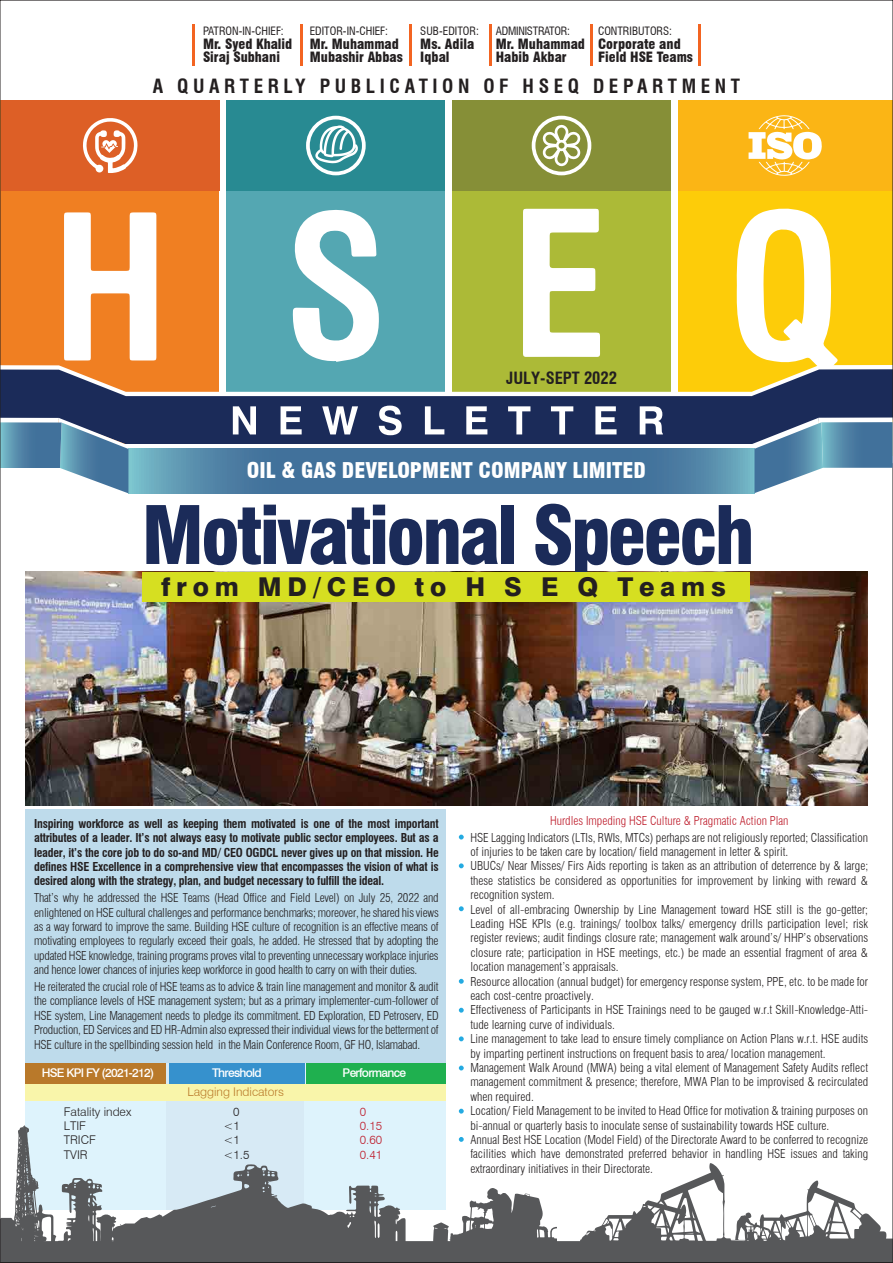
<style>
.page{position:relative;width:893px;height:1263px;background:#fff}
.page>*{position:absolute;margin:0;border:0;box-sizing:border-box;transform-origin:0 0}
.t1{font:900 condensed 78.3px "Swiss 721 BT";letter-spacing:-.04em;color:#1b2b59}
.t2{font:800 25.95px "Swiss 721 BT";letter-spacing:.22em;color:#231f20}
.t3{font:900 condensed 21.15px "Swiss 721 BT";color:#fff}
.t4{font:700 condensed 19.2px "Swiss 721 BT";letter-spacing:.24em;color:#231f20}
.t5{font:700 condensed 16.5px "Swiss 721 BT";color:#231f20}
.t6{font:900 condensed 13.8px/13.8px "Swiss 721 BT";color:#231f20}
.t7{font:300 condensed 12px/14.4px "Swiss 721 BT";color:#231f20;text-align:justify}
.t8{font:700 condensed 12px/14.4px "Swiss 721 BT";letter-spacing:-.02em;color:#231f20;text-align:justify}
.t9{font:300 condensed 12px "Swiss 721 BT";color:#be1d2c}
.t10{font:500 12px "Swiss 721 BT";letter-spacing:-.06em;color:#fff}
.t11{font:300 12px/14.4px "Swiss 721 BT";color:#231f20}
.t12{font:300 12px "Swiss 721 BT";color:#b9792a}
.t13{font:300 12px/14.4px "Swiss 721 BT";color:#be1d2c}
.t14{font:condensed 11.25px "Swiss 721 BT";color:#231f20}
.t15{font:condensed 11.25px "Swiss 721 BT";letter-spacing:-.02em;color:#231f20}
</style>
<div class="page">
<div style="left:25px;top:1063px;width:142px;height:146px;background:#def3fc"></div>
<div style="left:305px;top:1063px;width:141px;height:146px;background:#def3fc"></div>
<div style="left:166px;top:1063px;width:138px;height:146px;background:#d7eaf5"></div>
<div style="left:26px;top:809px;width:420px;height:254px;background:#bedbeb"></div>
<img style="left:26px;top:571px;width:841px;height:234px">
<div style="left:678px;top:100px;width:214px;height:355px;background:#fdcc09"></div>
<svg style="left:2px;top:1125px;width:889px;height:136px"></svg>
<svg style="left:736px;top:208px;width:102px;height:157px"></svg>
<div style="left:452px;top:100px;width:219px;height:370px;background:#acba37"></div>
<div style="left:227px;top:100px;width:218px;height:370px;background:#54a7b2"></div>
<div style="left:0;top:100px;width:219px;height:355px;background:#f07f22"></div>
<svg style="left:2px;top:365px;width:889px;height:4px"></svg>
<svg style="left:64px;top:212px;width:92px;height:148px"></svg>
<svg style="left:292px;top:209px;width:87px;height:153px"></svg>
<svg style="left:523px;top:209px;width:77px;height:148px"></svg>
<svg style="left:2px;top:369px;width:889px;height:75px;fill:#1b2b59"></svg>
<div style="left:1px;top:100px;width:218px;height:91px;background:#dd5f26"></div>
<div style="left:227px;top:100px;width:218px;height:91px;background:#288a92"></div>
<div style="left:452px;top:100px;width:219px;height:91px;background:#868f37"></div>
<div style="left:678px;top:100px;width:214px;height:91px;background:#fbb515"></div>
<svg style="left:83px;top:118px;width:55px;height:55px"></svg>
<svg style="left:306px;top:116px;width:60px;height:59px"></svg>
<svg style="left:532px;top:116px;width:59px;height:59px"></svg>
<svg style="left:749px;top:115px;width:73px;height:61px"></svg>
<svg style="left:233px;top:406px;width:23px;height:28px"></svg>
<svg style="left:281px;top:406px;width:21px;height:28px"></svg>
<svg style="left:322px;top:406px;width:36px;height:28px"></svg>
<svg style="left:379px;top:406px;width:23px;height:29px"></svg>
<svg style="left:425px;top:406px;width:19px;height:28px"></svg>
<svg style="left:466px;top:406px;width:21px;height:28px"></svg>
<svg style="left:508px;top:406px;width:22px;height:28px"></svg>
<svg style="left:551px;top:406px;width:22px;height:28px"></svg>
<svg style="left:595px;top:406px;width:22px;height:28px"></svg>
<svg style="left:640px;top:406px;width:23px;height:28px"></svg>
<svg style="left:128px;top:444px;width:624px;height:5px;background:#dae5ec"></svg>
<svg style="left:128px;top:449px;width:624px;height:44px;background:#4a7ca2"></svg>
<svg style="left:2px;top:418px;width:126px;height:75px"></svg>
<hr style="left:300px;top:24px;width:3px;height:42px;background:#f36421">
<hr style="left:192px;top:24px;width:3px;height:42px;background:#f36421">
<hr style="left:409px;top:24px;width:3px;height:42px;background:#f36421">
<hr style="left:489px;top:24px;width:3px;height:42px;background:#f36421">
<hr style="left:590px;top:24px;width:3px;height:42px;background:#f36421">
<hr style="left:698px;top:24px;width:3px;height:42px;background:#f36421">
<svg style="left:752px;top:417px;width:141px;height:76px"></svg>
<div style="left:26px;top:1063px;width:140px;height:20px;background:#b9792a"></div>
<div style="left:169px;top:1063px;width:135px;height:20px;background:#3691cd"></div>
<div style="left:26px;top:1084px;width:420px;height:16px;background:#f9f5aa"></div>
<div style="left:307px;top:1063px;width:139px;height:20px;background:#1fb04f"></div>
<svg style="left:459px;top:835px;width:5px;height:4px"></svg>
<svg style="left:459px;top:863px;width:5px;height:5px"></svg>
<svg style="left:459px;top:906px;width:5px;height:5px"></svg>
<svg style="left:459px;top:979px;width:5px;height:5px"></svg>
<svg style="left:459px;top:1008px;width:5px;height:5px"></svg>
<svg style="left:459px;top:1036px;width:5px;height:5px"></svg>
<svg style="left:459px;top:1065px;width:5px;height:5px"></svg>
<svg style="left:459px;top:1109px;width:5px;height:4px"></svg>
<svg style="left:459px;top:1137px;width:5px;height:5px"></svg>
<div style="left:143px;top:572px;width:607px;height:29px;background:#d6df21"></div>
<p class="t14" style="left:203px;top:24px;width:82px">PATRON-IN-CHIEF:</p>
<p class="t6" style="left:203px;top:37px;width:91px">Mr. Syed Khalid<br>Siraj Subhani</p>
<p class="t14" style="left:310px;top:24px;width:80px">EDITOR-IN-CHIEF:</p>
<p class="t6" style="left:310px;top:37px;width:95px">Mr. Muhammad<br>Mubashir Abbas</p>
<p class="t14" style="left:420px;top:24px;width:60px">SUB-EDITOR:</p>
<p class="t6" style="left:420px;top:37px;width:55px">Ms. Adila<br>Iqbal</p>
<p class="t15" style="left:496px;top:24px;width:76px">ADMINISTRATOR:</p>
<p class="t6" style="left:496px;top:37px;width:91px">Mr. Muhammad<br>Habib Akbar</p>
<p class="t14" style="left:598px;top:24px;width:76px">CONTRIBUTORS:</p>
<p class="t6" style="left:598px;top:37px;width:96px">Corporate and<br>Field HSE Teams</p>
<h3 class="t4" style="left:153px;top:75px;width:589px">A QUARTERLY PUBLICATION OF HSEQ DEPARTMENT</h3>
<h3 class="t5" style="left:506px;top:369px;width:112px">JULY-SEPT 2022</h3>
<h3 class="t3" style="left:247px;top:457px;width:400px">OIL &amp; GAS DEVELOPMENT COMPANY LIMITED</h3>
<h1 class="t1" style="left:142px;top:489px;width:614px">Motivational Speech</h1>
<h2 class="t2" style="left:161px;top:571px;width:566px">from MD/CEO to H S E Q Teams</h2>
<p class="t8" style="left:34px;top:816px;width:406px">Inspiring workforce as well as keeping them motivated is one of the most important attributes of a leader. It’s not always easy to motivate public sector employees. But as a leader, it’s the core job to do so-and MD/ CEO OGDCL never gives up on that mission. He defines HSE Excellence in a comprehensive view that encompasses the vision of what is desired along with the strategy, plan, and budget necessary to fulfill the ideal.</p>
<p class="t7" style="left:34px;top:890px;width:406px">That’s why he addressed the HSE Teams (Head Office and Field Level) on July 25, 2022 and enlightened on HSE cultural challenges and performance benchmarks; moreover, he shared his views as a way forward to improve the same. Building HSE culture of recognition is an effective means of motivating employees to regularly exceed their goals, he added. He stressed that by adopting the updated HSE knowledge, training programs proves vital to preventing unnecessary workplace injuries and hence lower chances of injuries keep workforce in good health to carry on with their duties.</p>
<p class="t7" style="left:34px;top:979px;width:406px">He reiterated the crucial role of HSE teams as to advice &amp; train line management and monitor &amp; audit the compliance levels of HSE management system; but as a primary implementer-cum-follower of HSE system, Line Management needs to pledge its commitment. ED Exploration, ED Petroserv, ED Production, ED Services and ED HR-Admin also expressed their individual views for the betterment of HSE culture in the spellbinding session held in the Main Conference Room, GF HO, Islamabad.</p>
<p class="t10" style="left:42px;top:1066px;width:114px">HSE KPI FY (2021-212)</p>
<p class="t10" style="left:212px;top:1065px;width:51px">Threshold</p>
<p class="t10" style="left:343px;top:1065px;width:65px">Performance</p>
<p class="t11" style="left:64px;top:1104px;width:69px">Fatality index<br>LTIF<br>TRICF<br>TVIR</p>
<p class="t11" style="left:223px;top:1104px;width:27px;text-indent:10px">0 &lt;1 &lt;1 &lt;1.5</p>
<p class="t13" style="left:360px;top:1104px;width:24px">0<br>0.15<br>0.60<br>0.41</p>
<p class="t12" style="left:188px;top:1084px;width:98px">Lagging Indicators</p>
<p class="t9" style="left:550px;top:813px;width:240px">Hurdles Impeding HSE Culture &amp; Pragmatic Action Plan</p>
<p class="t7" style="left:470px;top:830px;width:399px;text-align:left">HSE Lagging Indicators (LTIs, RWIs, MTCs) perhaps are not religiously reported; Classification of injuries to be taken care by location/ field management in letter &amp; spirit.<br>UBUCs/ Near Misses/ Firs Aids reporting is taken as an attribution of deterrence by &amp; large; these statistics be considered as opportunities for improvement by linking with reward &amp; recognition system.<br>Level of all-embracing Ownership by Line Management toward HSE still is the go-getter; Leading HSE KPIs (e.g. trainings/ toolbox talks/ emergency drills participation level; risk register reviews; audit findings closure rate; management walk around’s/ HHP’s observations closure rate; participation in HSE meetings, etc.) be made an essential fragment of area &amp; location management’s appraisals.<br>Resource allocation (annual budget) for emergency response system, PPE, etc. to be made for each cost-centre proactively.<br>Effectiveness of Participants in HSE Trainings need to be gauged w.r.t Skill-Knowledge-Atti&shy;tude learning curve of individuals.<br>Line management to take lead to ensure timely compliance on Action Plans w.r.t. HSE audits by imparting pertinent instructions on frequent basis to area/ location management.<br>Management Walk Around (MWA) being a vital element of Management Safety Audits reflect management commitment &amp; presence; therefore, MWA Plan to be improvised &amp; recirculated when required.<br>Location/ Field Management to be invited to Head Office for motivation &amp; training purposes on bi-annual or quarterly basis to inoculate sense of sustainability towards HSE culture.<br>Annual Best HSE Location (Model Field) of the Directorate Award to be conferred to recognize facilities which have demonstrated preferred behavior in handling HSE issues and taking extraordinary initiatives in their Directorate.</p>
</div>
